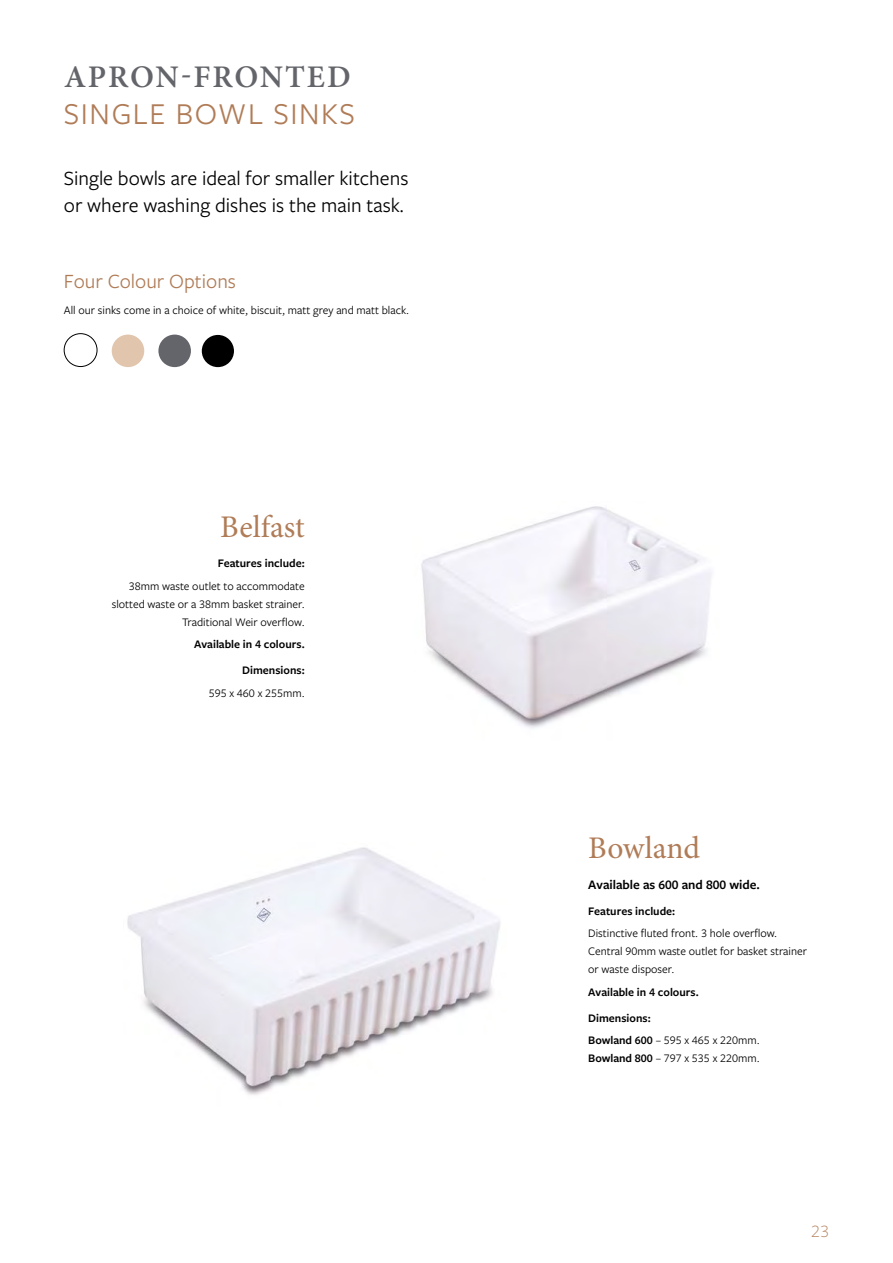
<style>
.page{position:relative;width:893px;height:1263px;background:#fff}
.page>*{position:absolute;margin:0;border:0;box-sizing:border-box;transform-origin:0 0}
.t1{font:31.5px "Freight Sans Pro";letter-spacing:.05em;color:#b07c57}
.t2{font:31.5px "Minion Pro";color:#b07c57}
.t3{font:600 31.5px "Minion Pro";letter-spacing:.055em;color:#64656a}
.t4{font:21px/27px "Freight Sans Pro";color:#000}
.t5{font:21px "Freight Sans Pro";color:#b07c57}
.t6{font:300 18px "Freight Sans Pro";color:#b07c57}
.t7{font:600 13.5px "Freight Sans Pro";color:#000}
.t8{font:12px/18px "Freight Sans Pro";color:#000}
.t9{font:600 12px/22.2px "Freight Sans Pro";color:#000}
.s1{font-weight:400}
.s2{font-weight:600}
</style>
<div class="page">
<img style="left:127px;top:847px;width:373px;height:248px">
<img style="left:421px;top:506px;width:290px;height:222px">
<div style="left:202px;top:335px;width:32px;height:32px;background:#000;border-radius:50%"></div>
<div style="left:158px;top:335px;width:33px;height:32px;background:#64656a;border-radius:50%"></div>
<div style="left:112px;top:335px;width:32px;height:32px;background:#e1c5ac;border-radius:50%"></div>
<div style="left:64px;top:333px;width:33px;height:34px;border:1px solid #000;border-radius:50%"></div>
<h1 class="t3" style="left:64px;top:55px;width:288px">APRON-FRONTED</h1>
<h1 class="t1" style="left:64px;top:93px;width:293px">SINGLE BOWL SINKS</h1>
<h2 class="t4" style="left:64px;top:164px;width:346px">Single bowls are ideal for smaller kitchens or where washing dishes is the main task.</h2>
<h2 class="t5" style="left:64px;top:267px;width:174px">Four Colour Options</h2>
<p class="t8" style="left:64px;top:301px;width:347px">All our sinks come in a choice of white, biscuit, matt grey and matt black.</p>
<h1 class="t2" style="left:220px;top:505px;width:86px">Belfast</h1>
<p class="t9" style="left:218px;top:552px;width:89px">Features include:</p>
<p class="t8" style="left:112px;top:576px;width:195px;text-align:right">38mm waste outlet to accommodate slotted waste or a 38mm basket strainer.<br>Traditional Weir overflow.</p>
<p class="t9" style="left:194px;top:632px;width:112px">Available in 4 colours.</p>
<p class="t9" style="left:242px;top:659px;width:64px">Dimensions:</p>
<p class="t8" style="left:209px;top:683px;width:97px">595 x 460 x 255mm.</p>
<h1 class="t2" style="left:588px;top:827px;width:113px">Bowland</h1>
<p class="t7" style="left:588px;top:875px;width:173px">Available as 600 and 800 wide.</p>
<p class="t9" style="left:588px;top:899px;width:89px">Features include:</p>
<p class="t8" style="left:588px;top:924px;width:220px">Distinctive fluted front. 3 hole overflow.<br>Central 90mm waste outlet for basket strainer or waste disposer.</p>
<p class="t9" style="left:588px;top:980px;width:112px">Available in 4 colours.</p>
<p class="t9" style="left:588px;top:1006px;width:173px">Dimensions:<br>Bowland 600 <span class="s1">– 595 x 465 x 220mm.</span></p>
<p class="t8" style="left:588px;top:1049px;width:173px"><span class="s2">Bowland 800</span> – 797 x 535 x 220mm.</p>
<h3 class="t6" style="left:811px;top:1219px;width:19px">23</h3>
</div>
